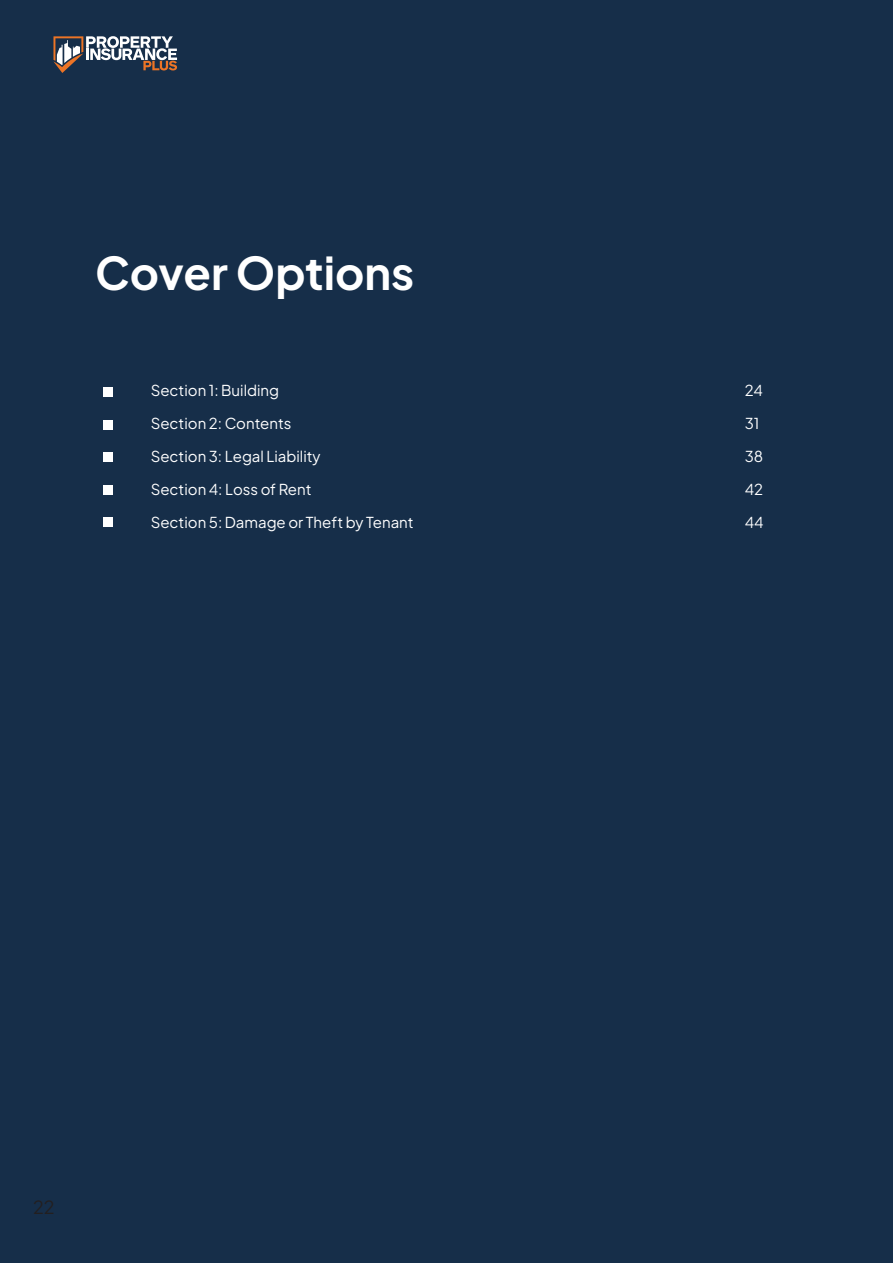
<style>
.page{position:relative;width:893px;height:1263px;background:#162e49}
.page>*{position:absolute;margin:0;border:0;box-sizing:border-box;transform-origin:0 0}
.t1{font:700 45px "Plus Jakarta Sans";color:#fff}
.t2{font:18px "Plus Jakarta Sans";color:#231f20}
.t3{font:15px "Plus Jakarta Sans";color:#fff}
</style>
<div class="page">
<svg style="left:53px;top:36px;width:124px;height:37px"></svg>
<div style="left:104px;top:387px;width:9px;height:10px;background:#fff"></div>
<div style="left:104px;top:420px;width:9px;height:10px;background:#fff"></div>
<div style="left:104px;top:452px;width:9px;height:10px;background:#fff"></div>
<div style="left:104px;top:485px;width:9px;height:10px;background:#fff"></div>
<div style="left:104px;top:517px;width:9px;height:10px;background:#fff"></div>
<p class="t1" style="left:95px;top:233px;width:321px">Cover Options</p>
<p class="t3" style="left:151px;top:378px;width:130px">Section 1: Building</p>
<p class="t3" style="left:745px;top:378px;width:20px">24</p>
<p class="t3" style="left:151px;top:411px;width:142px">Section 2: Contents</p>
<p class="t3" style="left:745px;top:411px;width:16px">31</p>
<p class="t3" style="left:151px;top:444px;width:171px">Section 3: Legal Liability</p>
<p class="t3" style="left:745px;top:444px;width:20px">38</p>
<p class="t3" style="left:151px;top:477px;width:162px">Section 4: Loss of Rent</p>
<p class="t3" style="left:745px;top:477px;width:20px">42</p>
<p class="t3" style="left:151px;top:510px;width:264px">Section 5: Damage or Theft by Tenant</p>
<p class="t3" style="left:745px;top:510px;width:20px">44</p>
<p class="t2" style="left:33px;top:1193px;width:23px">22</p>
</div>
